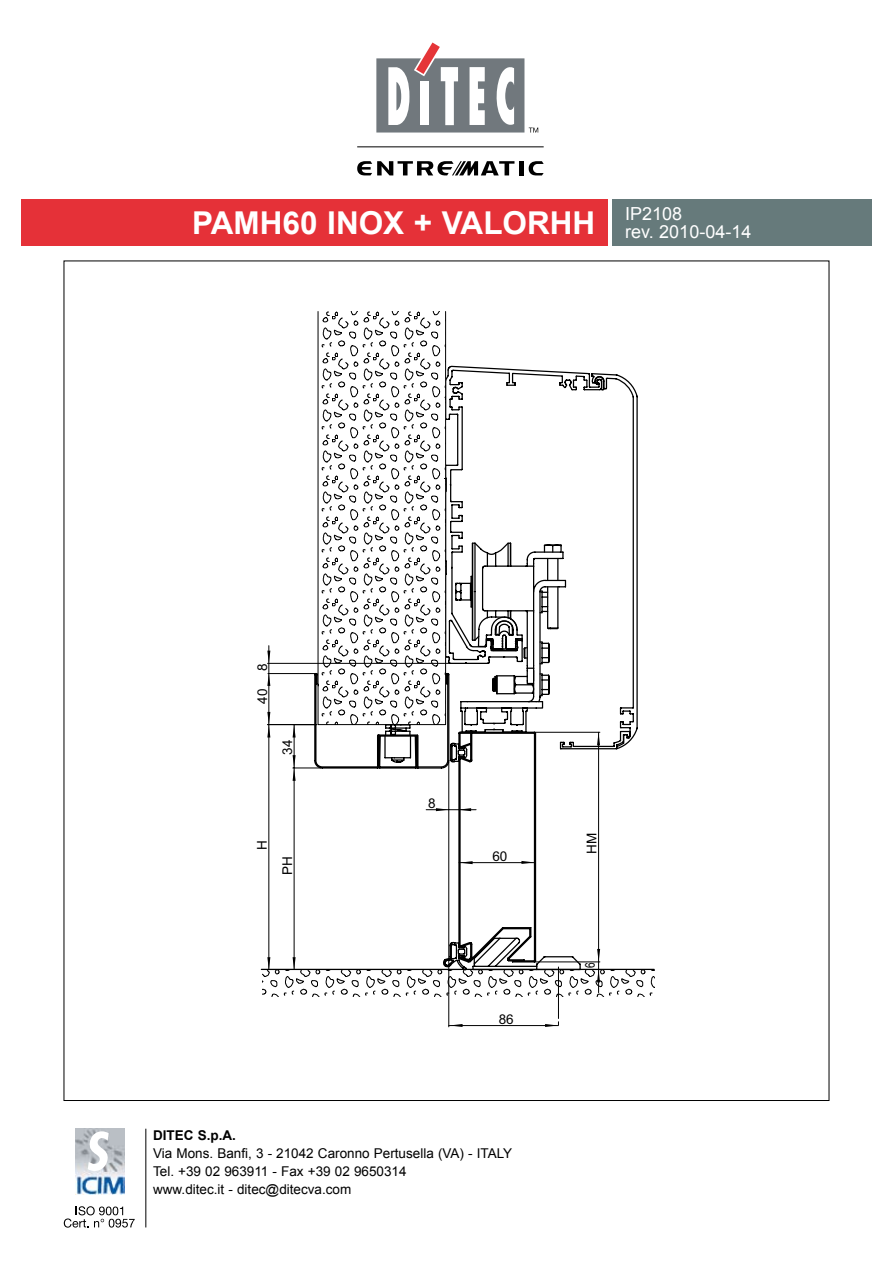
<style>
.page{position:relative;width:893px;height:1263px;background:#fff}
.page>*{position:absolute;margin:0;border:0;box-sizing:border-box;transform-origin:0 0}
.t1{font:700 31.5px "Arial";color:#fff}
.t2{font:18px "Arial";color:#fff}
.t3{font:13.5px/18px "Arial";color:#000}
.t4{font:700 13.5px "Arial";color:#000}
.t5{font:13.5px "Arial";color:#000;scale:.75 1}
</style>
<div class="page">
<div style="left:21px;top:199px;width:587px;height:47px;background:#e53138"></div>
<div style="left:612px;top:199px;width:260px;height:47px;background:#667a7b"></div>
<hr style="left:357px;top:146px;width:187px;height:1px;background:#000">
<div style="left:519px;top:161px;width:5px;height:14px;background:#000"></div>
<svg style="left:529px;top:161px;width:15px;height:14px"></svg>
<svg style="left:357px;top:161px;width:157px;height:14px"></svg>
<svg style="left:376px;top:43px;width:162px;height:90px"></svg>
<svg style="left:64px;top:1206px;width:71px;height:21px"></svg>
<img style="left:76px;top:1128px;width:48px;height:66px">
<svg style="left:88px;top:1131px;width:21px;height:40px"></svg>
<hr style="left:145px;top:1129px;width:1px;height:98px;background:#000">
<svg style="left:263px;top:970px;width:391px;height:27px"></svg>
<svg style="left:314px;top:544px;width:267px;height:427px"></svg>
<svg style="left:559px;top:373px;width:79px;height:377px"></svg>
<svg style="left:559px;top:373px;width:44px;height:292px"></svg>
<svg style="left:559px;top:371px;width:42px;height:290px"></svg>
<svg style="left:318px;top:338px;width:241px;height:687px"></svg>
<hr style="left:459px;top:862px;width:76px;height:1px;background:#000">
<hr style="left:448px;top:762px;width:1px;height:265px;background:#000">
<hr style="left:449px;top:1025px;width:109px;height:1px;background:#000">
<hr style="left:268px;top:724px;width:49px;height:1px;background:#000">
<hr style="left:269px;top:725px;width:1px;height:244px;background:#000">
<hr style="left:269px;top:646px;width:1px;height:79px;background:#000">
<hr style="left:294px;top:725px;width:1px;height:43px;background:#000">
<hr style="left:268px;top:673px;width:47px;height:1px;background:#000">
<hr style="left:535px;top:962px;width:65px;height:1px;background:#000">
<hr style="left:535px;top:732px;width:65px;height:1px;background:#000">
<hr style="left:598px;top:732px;width:1px;height:261px;background:#000">
<hr style="left:294px;top:768px;width:1px;height:201px;background:#000">
<svg style="left:267px;top:651px;width:3px;height:12px"></svg>
<svg style="left:267px;top:957px;width:3px;height:12px"></svg>
<svg style="left:521px;top:861px;width:13px;height:3px"></svg>
<svg style="left:545px;top:1024px;width:13px;height:3px"></svg>
<svg style="left:426px;top:808px;width:50px;height:3px"></svg>
<svg style="left:450px;top:1024px;width:13px;height:3px"></svg>
<svg style="left:460px;top:861px;width:13px;height:3px"></svg>
<svg style="left:293px;top:957px;width:3px;height:12px"></svg>
<svg style="left:597px;top:949px;width:3px;height:13px"></svg>
<svg style="left:267px;top:673px;width:3px;height:13px"></svg>
<svg style="left:267px;top:712px;width:3px;height:25px"></svg>
<svg style="left:597px;top:733px;width:3px;height:12px"></svg>
<svg style="left:576px;top:970px;width:24px;height:12px"></svg>
<svg style="left:293px;top:725px;width:24px;height:12px"></svg>
<svg style="left:293px;top:755px;width:28px;height:26px"></svg>
<hr style="left:261px;top:969px;width:393px;height:1px;background:#000">
<svg style="left:320px;top:313px;width:124px;height:410px"></svg>
<div style="left:318px;top:311px;width:128px;height:414px;border:1px solid #000"></div>
<hr style="left:268px;top:663px;width:181px;height:1px;background:#000">
<h1 class="t1" style="left:192px;top:202px;width:491px">PAMH60 INOX + VALORHH <sup>IP2108</sup></h1>
<h2 class="t2" style="left:625px;top:219px;width:128px">rev. 2010-04-14</h2>
<p class="t3" style="left:253px;top:671px;width:9px;rotate:-90deg">8</p>
<p class="t3" style="left:253px;top:704px;width:17px;rotate:-90deg">40</p>
<p class="t3" style="left:278px;top:754px;width:17px;rotate:-90deg">34</p>
<p class="t3" style="left:253px;top:850px;width:11px;rotate:-90deg">H</p>
<p class="t3" style="left:278px;top:875px;width:20px;rotate:-90deg">PH</p>
<p class="t3" style="left:428px;top:794px;width:9px">8</p>
<p class="t3" style="left:492px;top:847px;width:17px">60</p>
<p class="t3" style="left:499px;top:1010px;width:17px">86</p>
<p class="t4" style="left:153px;top:1127px;width:84px">DITEC S.p.A.</p>
<p class="t3" style="left:153px;top:1145px;width:361px">Via Mons. Banfi, 3 - 21042 Caronno Pertusella (VA) - ITALY<br>Tel. +39 02 963911 - Fax +39 02 9650314<br>www.ditec.it - ditec@ditecva.com</p>
<p class="t3" style="left:583px;top:854px;width:22px;rotate:-90deg">HM</p>
<p class="t5" style="left:581px;top:967px;width:9px;rotate:-90deg">6</p>
</div>
